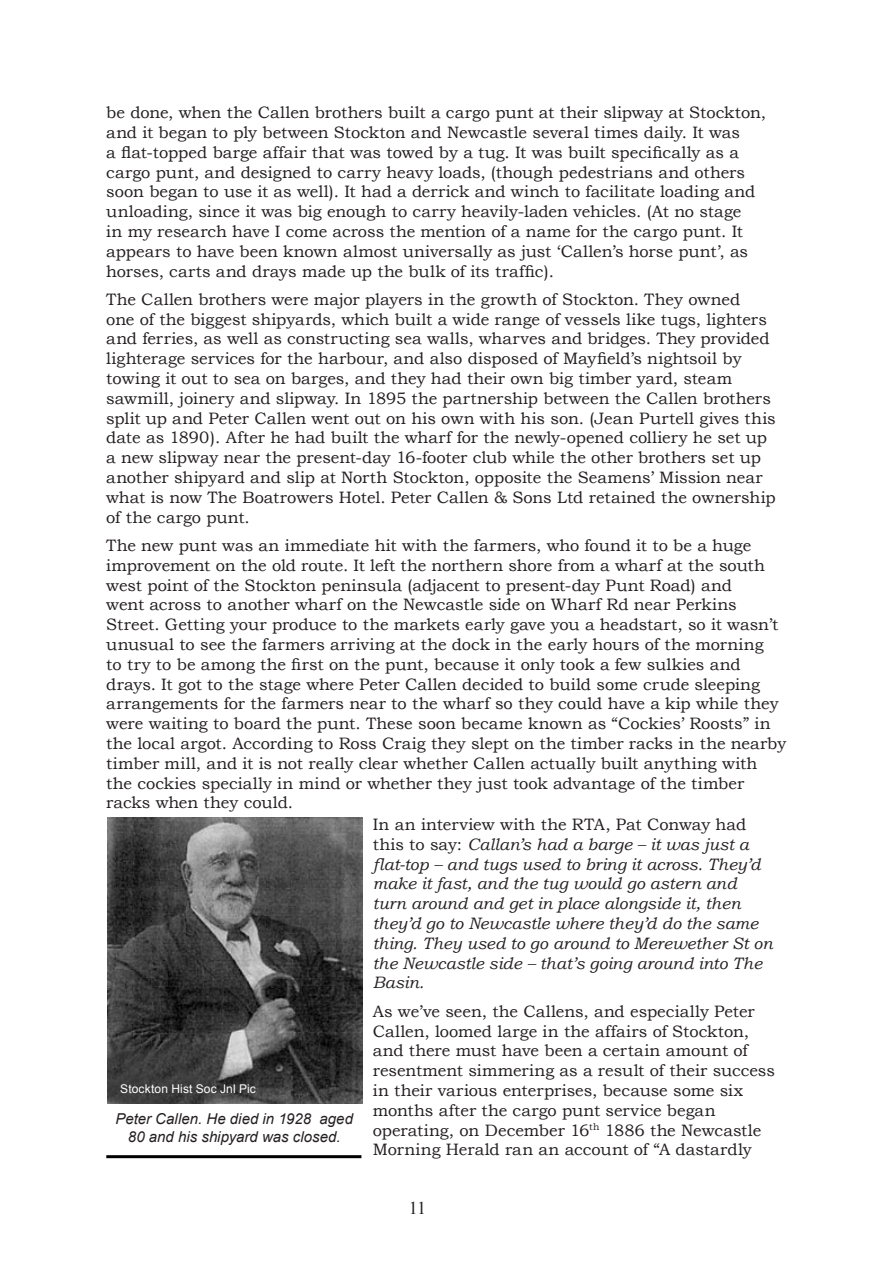
<style>
.page{position:relative;width:893px;height:1263px;background:#fff}
.page>*{position:absolute;margin:0;border:0;box-sizing:border-box;transform-origin:0 0}
.t1{font:18px "Times New Roman";color:#231f20}
.t2{font:16.5px/19.8px "Bookman Old Style";color:#231f20}
.t3{font:italic 16.5px/19.8px "Bookman Old Style";color:#231f20}
.t4{font:italic 15px/18px "Arial";color:#231f20;text-align:center}
.t5{font:12px "Arial";letter-spacing:.01em;color:#fff}
.s1{font-style:normal}
</style>
<div class="page">
<hr style="left:106px;top:1155px;width:255px;height:3px;background:#000">
<img style="left:107px;top:818px;width:255px;height:286px">
<p class="t2" style="left:106px;top:103px;width:661px">be done, when the Callen brothers built a cargo punt at their slipway at Stockton, and it began to ply between Stockton and Newcastle several times daily. It was<br>a flat-topped barge affair that was towed by a tug. It was built specifically as a cargo punt, and designed to carry heavy loads, (though pedestrians and others soon began to use it as well). It had a derrick and winch to facilitate loading and unloading, since it was big enough to carry heavily-laden vehicles. (At no stage<br>in my research have I come across the mention of a name for the cargo punt. It appears to have been known almost universally as just ‘Callen’s horse punt’, as horses, carts and drays made up the bulk of its traffic).</p>
<p class="t2" style="left:106px;top:289px;width:671px">The Callen brothers were major players in the growth of Stockton. They owned<br>one of the biggest shipyards, which built a wide range of vessels like tugs, lighters and ferries, as well as constructing sea walls, wharves and bridges. They provided lighterage services for the harbour, and also disposed of Mayfield’s nightsoil by towing it out to sea on barges, and they had their own big timber yard, steam sawmill, joinery and slipway. In 1895 the partnership between the Callen brothers split up and Peter Callen went out on his own with his son. (Jean Purtell gives this date as 1890). After he had built the wharf for the newly-opened colliery he set up a new slipway near the present-day 16-footer club while the other brothers set up another shipyard and slip at North Stockton, opposite the Seamens’ Mission near what is now The Boatrowers Hotel. Peter Callen &amp; Sons Ltd retained the ownership of the cargo punt.</p>
<p class="t2" style="left:106px;top:535px;width:682px">The new punt was an immediate hit with the farmers, who found it to be a huge improvement on the old route. It left the northern shore from a wharf at the south west point of the Stockton peninsula (adjacent to present-day Punt Road) and<br>went across to another wharf on the Newcastle side on Wharf Rd near Perkins Street. Getting your produce to the markets early gave you a headstart, so it wasn’t unusual to see the farmers arriving at the dock in the early hours of the morning<br>to try to be among the first on the punt, because it only took a few sulkies and drays. It got to the stage where Peter Callen decided to build some crude sleeping arrangements for the farmers near to the wharf so they could have a kip while they were waiting to board the punt. These soon became known as “Cockies’ Roosts” in the local argot. According to Ross Craig they slept on the timber racks in the nearby timber mill, and it is not really clear whether Callen actually built anything with the cockies specially in mind or whether they just took advantage of the timber racks when they could.</p>
<p class="t5" style="left:120px;top:1081px;width:137px">Stockton Hist Soc Jnl Pic</p>
<p class="t4" style="left:115px;top:1109px;width:239px">Peter Callen. He died in 1928 aged<br>80 and his shipyard was closed.</p>
<p class="t3" style="left:373px;top:814px;width:401px"><span class="s1">In an interview with the RTA, Pat Conway had this to say:</span> Callan’s had a barge – it was just a flat-top – and tugs used to bring it across. They’d make it fast, and the tug would go astern and turn around and get in place alongside it, then they’d go to Newcastle where they’d do the same thing. They used to go around to Merewether St on the Newcastle side – that’s going around into The Basin.</p>
<p class="t2" style="left:373px;top:1001px;width:404px">As we’ve seen, the Callens, and especially Peter Callen, loomed large in the affairs of Stockton, and there must have been a certain amount of resentment simmering as a result of their success in their various enterprises, because some six months after the cargo punt service began operating, on December 16<sup>th</sup> 1886 the Newcastle Morning Herald ran an account of “A dastardly</p>
<p class="t1" style="left:409px;top:1196px;width:19px">11</p>
</div>
